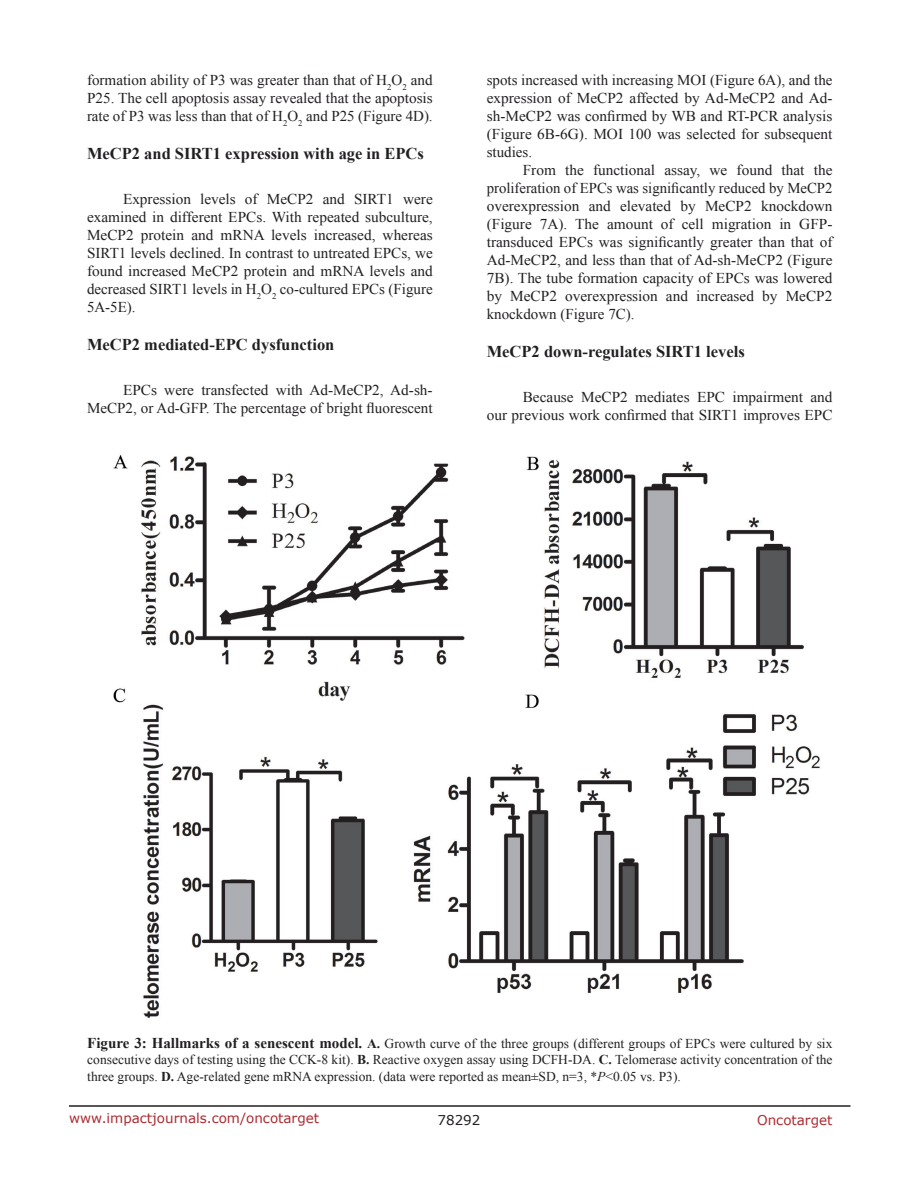
<style>
.page{position:relative;width:918px;height:1188px;background:#fff}
.page>*{position:absolute;margin:0;border:0;box-sizing:border-box;transform-origin:0 0}
.SubHeading{font:700 16.5px "Times New Roman";color:#221f22}
.BodyText{font:15px/18px "Times New Roman";color:#221f22;text-align:justify}
.FigureText{font:13.5px/16.2px "Times New Roman";color:#221f22;text-align:justify}
.t1{font:13.5px "Verdana";color:#ac2b31}
.t2{font:13.5px "Verdana";color:#221f22}
.s1{font-weight:700;font-size:15px}
.s2{font-weight:700}
.s3{font-style:italic}
</style>
<div class="page">
<hr style="left:69px;top:1105px;width:781px;height:2px;background:#231f20">
<img style="left:113px;top:455px;width:707px;height:563px">
<p class="BodyText" style="left:87px;top:71px;width:347px">formation ability of P3 was greater than that of H<sub>2</sub>O<sub>2</sub> and P25. The cell apoptosis assay revealed that the apoptosis rate of P3 was less than that of H<sub>2</sub>O<sub>2</sub> and P25 (Figure 4D).</p>
<p class="SubHeading" style="left:87px;top:142px;width:338px">MeCP2 and SIRT1 expression with age in EPCs</p>
<p class="BodyText" style="left:87px;top:190px;width:347px;text-indent:36px">Expression levels of MeCP2 and SIRT1 were examined in different EPCs. With repeated subculture, MeCP2 protein and mRNA levels increased, whereas SIRT1 levels declined. In contrast to untreated EPCs, we found increased MeCP2 protein and mRNA levels and decreased SIRT1 levels in H<sub>2</sub>O<sub>2</sub> co-cultured EPCs (Figure 5A-5E).</p>
<p class="SubHeading" style="left:87px;top:333px;width:249px">MeCP2 mediated-EPC dysfunction</p>
<p class="BodyText" style="left:87px;top:381px;width:347px;text-align:right">EPCs were transfected with Ad-MeCP2, Ad-sh-<br>MeCP2, or Ad-GFP. The percentage of bright fluorescent</p>
<p class="BodyText" style="left:487px;top:71px;width:347px">spots increased with increasing MOI (Figure 6A), and the expression of MeCP2 affected by Ad-MeCP2 and Ad&shy;sh-MeCP2 was confirmed by WB and RT-PCR analysis (Figure 6B-6G). MOI 100 was selected for subsequent studies.</p>
<p class="BodyText" style="left:487px;top:161px;width:347px;text-indent:36px">From the functional assay, we found that the proliferation of EPCs was significantly reduced by MeCP2 overexpression and elevated by MeCP2 knockdown (Figure 7A). The amount of cell migration in GFP&shy;transduced EPCs was significantly greater than that of Ad-MeCP2, and less than that of Ad-sh-MeCP2 (Figure 7B). The tube formation capacity of EPCs was lowered by MeCP2 overexpression and increased by MeCP2 knockdown (Figure 7C).</p>
<p class="SubHeading" style="left:487px;top:340px;width:260px">MeCP2 down-regulates SIRT1 levels</p>
<p class="BodyText" style="left:487px;top:388px;width:347px;text-align:right">Because MeCP2 mediates EPC impairment and<br>our previous work confirmed that SIRT1 improves EPC</p>
<p class="FigureText" style="left:87px;top:1035px;width:747px"><span class="s1">Figure 3: Hallmarks of a senescent model.</span> <span class="s2">A.</span> Growth curve of the three groups (different groups of EPCs were cultured by six consecutive days of testing using the CCK-8 kit). <span class="s2">B.</span> Reactive oxygen assay using DCFH-DA. <span class="s2">C.</span> Telomerase activity concentration of the three groups. <span class="s2">D.</span> Age-related gene mRNA expression. (data were reported as mean±SD, n=3, *<span class="s3">P</span>&lt;0.05 vs. P3).</p>
<p class="t1" style="left:69px;top:1109px;width:252px">www.impactjournals.com/oncotarget</p>
<p class="t2" style="left:438px;top:1111px;width:44px">78292</p>
<p class="t1" style="left:757px;top:1111px;width:77px">Oncotarget</p>
</div>
